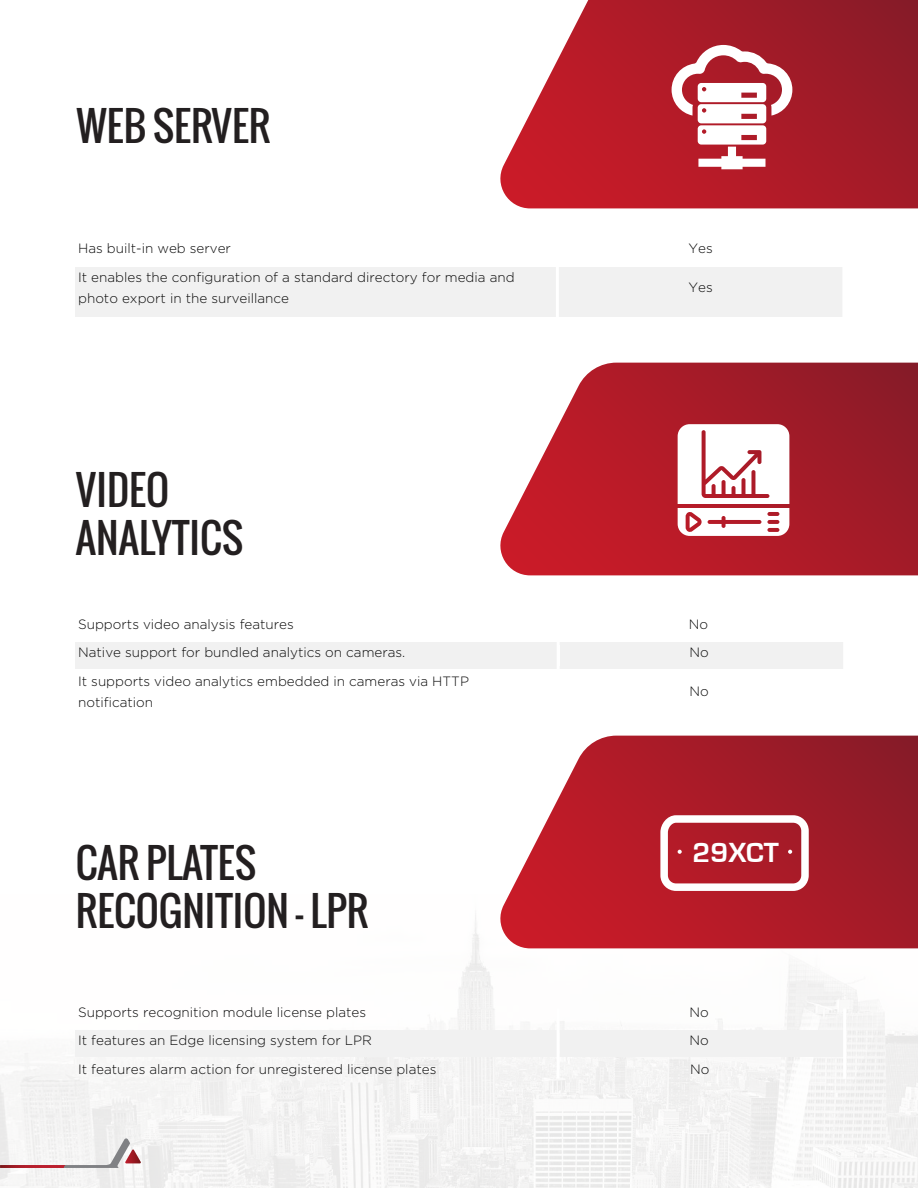
<style>
.page{position:relative;width:918px;height:1188px;background:#fff}
.page>*{position:absolute;margin:0;border:0;box-sizing:border-box;transform-origin:0 0}
.t1{font:40.05px/48px "Oswald";color:#231f20}
.t2{font:700 28.5px "Eurostile";color:#fff}
.t3{font:300 13.5px/21px "Gotham";color:#0a0a0a}
</style>
<div class="page">
<img style="left:0;top:915px;width:918px;height:273px">
<svg style="left:0;top:1138px;width:141px;height:30px"></svg>
<svg style="left:500px;top:0;width:418px;height:208px;background:#b5343f"></svg>
<svg style="left:672px;top:45px;width:120px;height:124px"></svg>
<div style="left:78px;top:270px;width:476px;height:27px;background:#f1f1f1"></div>
<div style="left:78px;top:291px;width:476px;height:22px;background:#f1f1f1"></div>
<div style="left:558px;top:267px;width:285px;height:49px;background:#f1f1f1"></div>
<hr style="left:75px;top:313px;width:483px;height:3px;background:#f1f1f1">
<hr style="left:75px;top:267px;width:483px;height:3px;background:#f1f1f1">
<svg style="left:500px;top:363px;width:418px;height:212px;background:#b63541"></svg>
<div style="left:78px;top:645px;width:477px;height:21px;background:#f1f1f1"></div>
<div style="left:561px;top:645px;width:281px;height:21px;background:#f1f1f1"></div>
<hr style="left:75px;top:666px;width:483px;height:3px;background:#f1f1f1">
<hr style="left:75px;top:642px;width:483px;height:3px;background:#f1f1f1">
<hr style="left:558px;top:666px;width:288px;height:3px;background:#f1f1f1">
<hr style="left:558px;top:642px;width:288px;height:3px;background:#f1f1f1">
<svg style="left:494px;top:736px;width:424px;height:212px;background:#b53440"></svg>
<div style="left:660px;top:815px;width:149px;height:76px;border:8px solid #fff;border-radius:12px"></div>
<svg style="left:678px;top:850px;width:4px;height:4px"></svg>
<svg style="left:788px;top:850px;width:4px;height:4px"></svg>
<div style="left:78px;top:1033px;width:477px;height:21px;background:#f1f1f1"></div>
<div style="left:561px;top:1033px;width:281px;height:21px;background:#f1f1f1"></div>
<hr style="left:75px;top:1054px;width:483px;height:3px;background:#f1f1f1">
<hr style="left:75px;top:1030px;width:483px;height:3px;background:#f1f1f1">
<hr style="left:558px;top:1054px;width:288px;height:3px;background:#f1f1f1">
<hr style="left:558px;top:1030px;width:288px;height:3px;background:#f1f1f1">
<hr style="left:556px;top:255px;width:3px;height:70px;background:#fff">
<hr style="left:842px;top:255px;width:3px;height:70px;background:#fff">
<hr style="left:557px;top:633px;width:3px;height:70px;background:#fff">
<hr style="left:843px;top:633px;width:3px;height:70px;background:#fff">
<hr style="left:557px;top:1008px;width:3px;height:71px;background:#fff">
<hr style="left:843px;top:1008px;width:3px;height:71px;background:#fff">
<svg style="left:678px;top:424px;width:111px;height:112px"></svg>
<h1 class="t1" style="left:76px;top:102px;width:196px">WEB SERVER</h1>
<p class="t3" style="left:78px;top:238px;width:154px">Has built-in web server</p>
<p class="t3" style="left:689px;top:238px;width:26px">Yes</p>
<p class="t3" style="left:78px;top:266px;width:438px">It enables the configuration of a standard directory for media and photo export in the surveillance</p>
<p class="t3" style="left:689px;top:277px;width:26px">Yes</p>
<h1 class="t1" style="left:76px;top:465px;width:169px">VIDEO<br>ANALYTICS</h1>
<p class="t3" style="left:78px;top:614px;width:217px">Supports video analysis features</p>
<p class="t3" style="left:689px;top:614px;width:21px">No</p>
<p class="t3" style="left:78px;top:642px;width:329px">Native support for bundled analytics on cameras.</p>
<p class="t3" style="left:690px;top:642px;width:21px">No</p>
<p class="t3" style="left:78px;top:671px;width:392px">It supports video analytics embedded in cameras via HTTP notification</p>
<p class="t3" style="left:690px;top:681px;width:21px">No</p>
<h1 class="t1" style="left:76px;top:838px;width:294px">CAR PLATES<br>RECOGNITION - LPR</h1>
<h2 class="t2" style="left:693px;top:837px;width:88px">29XCT</h2>
<p class="t3" style="left:78px;top:1001px;width:290px">Supports recognition module license plates</p>
<p class="t3" style="left:690px;top:1001px;width:21px">No</p>
<p class="t3" style="left:78px;top:1030px;width:295px">It features an Edge licensing system for LPR</p>
<p class="t3" style="left:690px;top:1030px;width:21px">No</p>
<p class="t3" style="left:78px;top:1058px;width:360px">It features alarm action for unregistered license plates</p>
<p class="t3" style="left:690px;top:1058px;width:21px">No</p>
</div>
